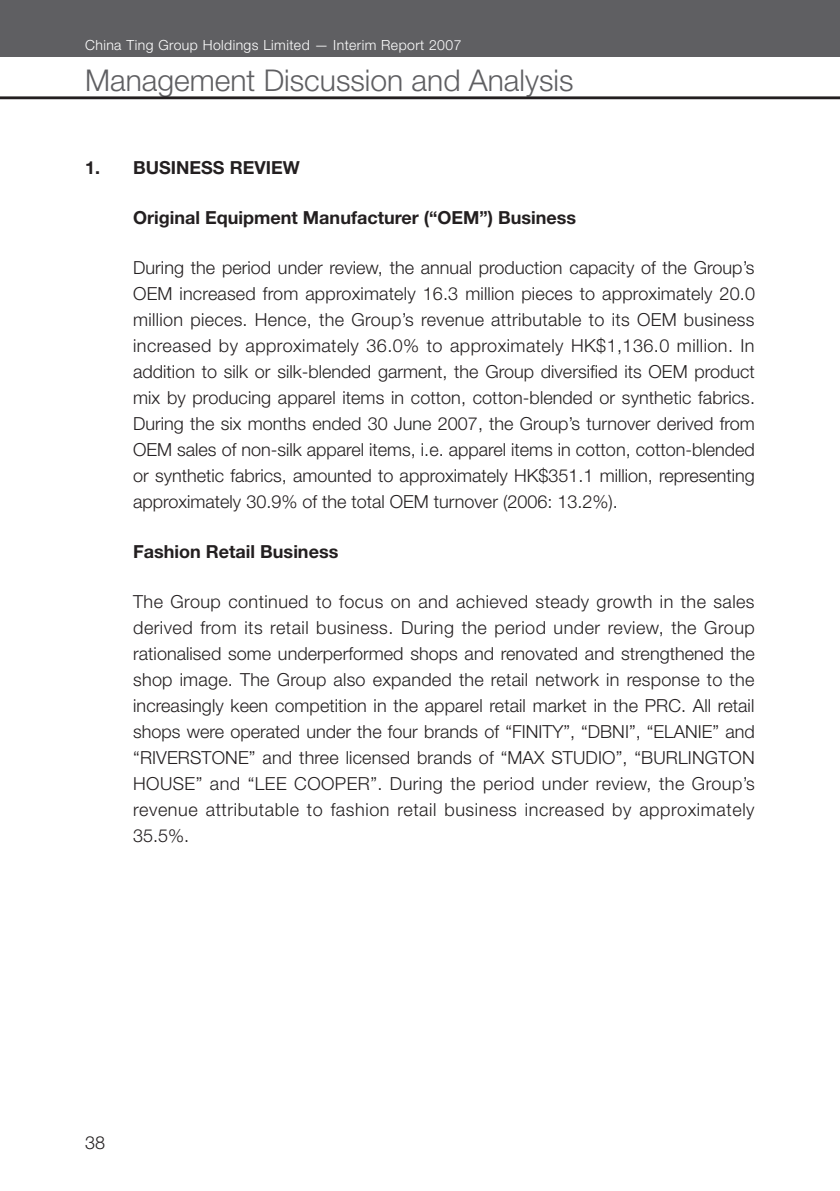
<style>
.page{position:relative;width:840px;height:1191px;background:#fff}
.page>*{position:absolute;margin:0;border:0;box-sizing:border-box;transform-origin:0 0}
.t1{font:300 30px "Helvetica Neue LT Std";color:#5f5f62}
.t2{font:300 18px/26px "Helvetica Neue LT Std";color:#231f20;text-align:justify}
.t3{font:700 18px "Helvetica Neue LT Std";color:#231f20}
.t4{font:300 14px "Helvetica Neue LT Std";letter-spacing:.03em;color:#fff}
</style>
<div class="page">
<div style="left:0;top:0;width:839px;height:57px;background:#5f5f62"></div>
<hr style="left:0;top:96px;width:839px;height:3px;background:#231f20">
<hr style="left:839px;top:0;width:1px;height:57px;background:#5f5f62">
<p class="t4" style="left:85px;top:37px;width:377px">China Ting Group Holdings Limited — Interim Report 2007</p>
<h1 class="t1" style="left:85px;top:62px;width:489px">Management Discussion and Analysis</h1>
<p class="t3" style="left:85px;top:156px;width:73px">1. Business</p>
<p class="t3" style="left:229px;top:156px;width:48px">Review</p>
<p class="t3" style="left:133px;top:206px;width:444px">Original Equipment Manufacturer (“OEM”) Business</p>
<p class="t2" style="left:133px;top:254px;width:623px">During the period under review, the annual production capacity of the Group’s OEM increased from approximately 16.3 million pieces to approximately 20.0 million pieces. Hence, the Group’s revenue attributable to its OEM business increased by approximately 36.0% to approximately HK$1,136.0 million. In addition to silk or silk-blended garment, the Group diversified its OEM product mix by producing apparel items in cotton, cotton-blended or synthetic fabrics.<br>During the six months ended 30 June 2007, the Group’s turnover derived from OEM sales of non-silk apparel items, i.e. apparel items in cotton, cotton-blended or synthetic fabrics, amounted to approximately HK$351.1 million, representing approximately 30.9% of the total OEM turnover (2006: 13.2%).</p>
<p class="t3" style="left:85px;top:540px;width:31px">F</p>
<p class="t3" style="left:144px;top:540px;width:196px">ashion Retail Business</p>
<p class="t2" style="left:133px;top:588px;width:623px">The Group continued to focus on and achieved steady growth in the sales derived from its retail business. During the period under review, the Group rationalised some underperformed shops and renovated and strengthened the shop image. The Group also expanded the retail network in response to the increasingly keen competition in the apparel retail market in the PRC. All retail shops were operated under the four brands of “FINITY”, “DBNI”, “ELANIE” and “RIVERSTONE” and three licensed brands of “MAX STUDIO”, “BURLINGTON HOUSE” and “LEE COOPER”. During the period under review, the Group’s revenue attributable to fashion retail business increased by approximately 35.5%.</p>
<p class="t2" style="left:85px;top:1129px;width:22px">38</p>
</div>
